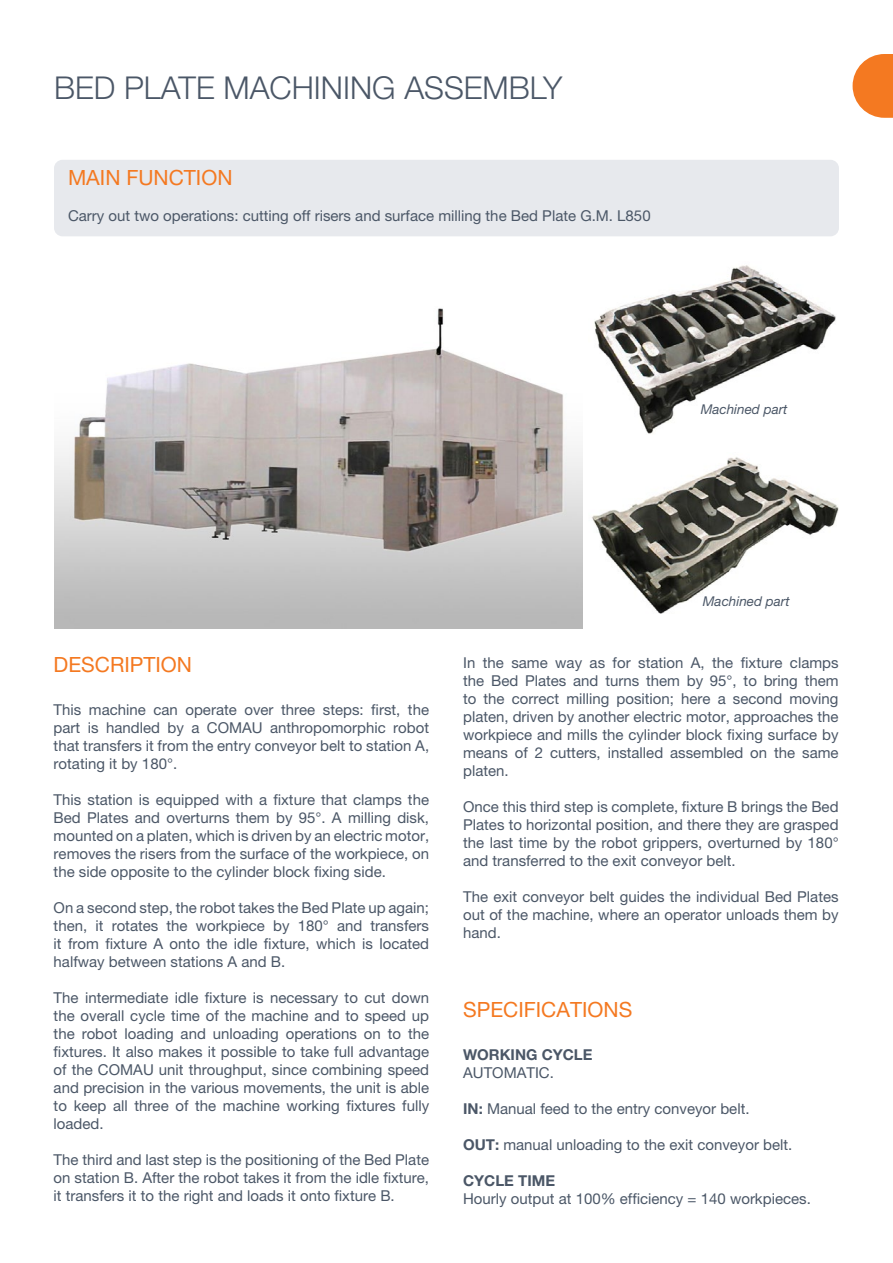
<style>
.page{position:relative;width:893px;height:1263px;background:#fff}
.page>*{position:absolute;margin:0;border:0;box-sizing:border-box;transform-origin:0 0}
.Stile_di_paragrafo_1{font:300 31.5px "Helvetica Neue LT Pro";color:#4b5767}
.Stile_di_paragrafo_1-2{font:21px "Helvetica Neue LT Pro";color:#f47921}
.t1{font:15px/18px "Helvetica Neue LT Pro";color:#4b5767;text-align:justify}
.t2{font:700 15px "Helvetica Neue LT Pro";color:#4b5767}
.t3{font:italic 13.5px "Helvetica Neue LT Pro";color:#4b5767}
.s1{font-weight:700}
</style>
<div class="page">
<svg style="left:853px;top:54px;width:40px;height:64px"></svg>
<div style="left:54px;top:160px;width:785px;height:76px;background:#e7e9ed;border-radius:9px"></div>
<img style="left:594px;top:265px;width:242px;height:169px">
<img style="left:592px;top:457px;width:247px;height:157px">
<img style="left:54px;top:308px;width:529px;height:321px">
<p class="Stile_di_paragrafo_1" style="left:54px;top:69px;width:510px">BED PLATE MACHINING ASSEMBLY</p>
<p class="Stile_di_paragrafo_1-2" style="left:68px;top:165px;width:166px">MAIN FUNCTION</p>
<p class="t1" style="left:68px;top:207px;width:584px">Carry out two operations: cutting off risers and surface milling the Bed Plate G.M. L850</p>
<p class="t3" style="left:701px;top:401px;width:88px">Machined part</p>
<p class="t3" style="left:703px;top:593px;width:88px">Machined part</p>
<p class="Stile_di_paragrafo_1-2" style="left:54px;top:652px;width:140px">DESCRIPTION</p>
<p class="t1" style="left:54px;top:701px;width:377px">This machine can operate over three steps: first, the part is handled by a COMAU anthropomorphic robot that transfers it from the entry conveyor belt to station A, rotating it by 180°.</p>
<p class="t1" style="left:54px;top:791px;width:377px">This station is equipped with a fixture that clamps the Bed Plates and overturns them by 95°. A milling disk, mounted on a platen, which is driven by an electric motor, removes the risers from the surface of the workpiece, on the side opposite to the cylinder block fixing side.</p>
<p class="t1" style="left:54px;top:899px;width:377px">On a second step, the robot takes the Bed Plate up again; then, it rotates the workpiece by 180° and transfers it from fixture A onto the idle fixture, which is located halfway between stations A and B.</p>
<p class="t1" style="left:54px;top:989px;width:377px">The intermediate idle fixture is necessary to cut down the overall cycle time of the machine and to speed up the robot loading and unloading operations on to the fixtures. It also makes it possible to take full advantage of the COMAU unit throughput, since combining speed and precision in the various movements, the unit is able to keep all three of the machine working fixtures fully loaded.</p>
<p class="t1" style="left:54px;top:1151px;width:377px">The third and last step is the positioning of the Bed Plate on station B. After the robot takes it from the idle fixture, it transfers it to the right and loads it onto fixture B.</p>
<p class="t1" style="left:463px;top:653px;width:377px">In the same way as for station A, the fixture clamps the Bed Plates and turns them by 95°, to bring them to the correct milling position; here a second moving platen, driven by another electric motor, approaches the workpiece and mills the cylinder block fixing surface by means of 2 cutters, installed assembled on the same platen.</p>
<p class="t1" style="left:463px;top:797px;width:377px">Once this third step is complete, fixture B brings the Bed Plates to horizontal position, and there they are grasped the last time by the robot grippers, overturned by 180° and transferred to the exit conveyor belt.</p>
<p class="t1" style="left:463px;top:887px;width:377px">The exit conveyor belt guides the individual Bed Plates out of the machine, where an operator unloads them by hand.</p>
<p class="Stile_di_paragrafo_1-2" style="left:463px;top:997px;width:171px">SPECIFICATIONS</p>
<p class="t2" style="left:463px;top:1045px;width:131px">WORKING CYCLE</p>
<p class="t1" style="left:463px;top:1064px;width:92px">AUTOMATIC.</p>
<p class="t1" style="left:463px;top:1100px;width:288px"><span class="s1">IN:</span> Manual feed to the entry conveyor belt.</p>
<p class="t1" style="left:463px;top:1136px;width:331px"><span class="s1">OUT:</span> manual unloading to the exit conveyor belt.</p>
<p class="t2" style="left:463px;top:1171px;width:93px">CYCLE TIME</p>
<p class="t1" style="left:463px;top:1190px;width:349px">Hourly output at 100% efficiency = 140 workpieces.</p>
</div>
